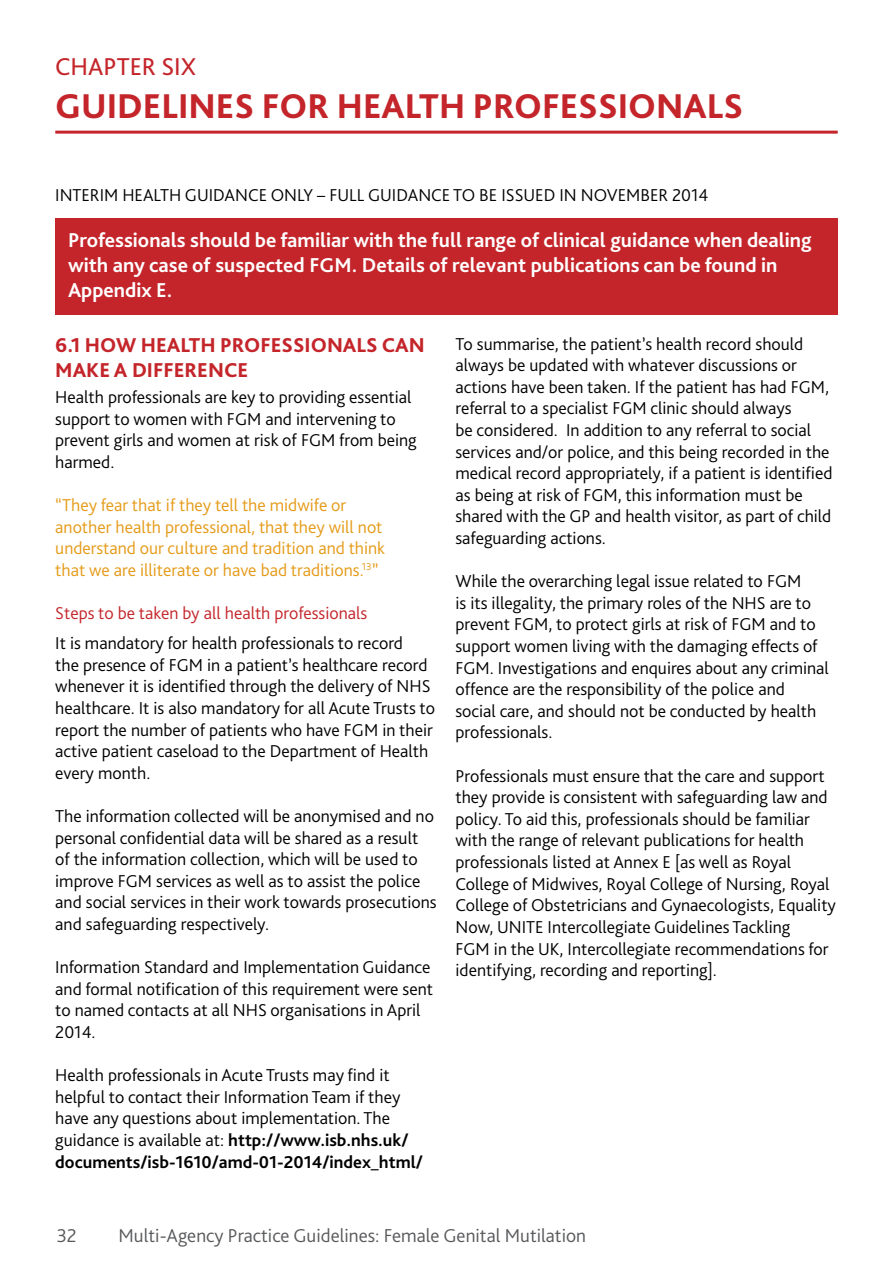
<style>
.page{position:relative;width:893px;height:1263px;background:#fff}
.page>*{position:absolute;margin:0;border:0;box-sizing:border-box;transform-origin:0 0}
.Section_header{font:800 36px "Bliss Pro";color:#c4252a}
.t1{font:25.5px "Bliss Pro";color:#c4252a}
.White_bullets{font:700 21px/25.2px "Bliss Pro";color:#fff}
.t2{font:800 21px/25.2px "Bliss Pro";color:#c4252a}
.t3{font:300 19.5px "Bliss Pro";color:#58595b}
.Body{font:300 18px/21.6px "Bliss Pro";color:#000}
.Body_yellow{font:300 18px "Bliss Pro";color:#e59a17}
.Body-2{font:300 18px "Bliss Pro";color:#c4252a}
.s1{font-weight:700}
</style>
<div class="page">
<hr style="left:55px;top:131px;width:783px;height:3px;background:#c4252a">
<div style="left:55px;top:218px;width:783px;height:96px;background:#c4252a"></div>
<p class="t1" style="left:55px;top:50px;width:142px">CHAPTER SIX</p>
<p class="Section_header" style="left:55px;top:84px;width:689px">GUIDELINES FOR HEALTH PROFESSIONALS</p>
<p class="Body" style="left:55px;top:184px;width:655px">INTERIM HEALTH GUIDANCE ONLY – FULL GUIDANCE TO BE ISSUED IN NOVEMBER 2014</p>
<p class="White_bullets" style="left:68px;top:227px;width:745px">Professionals should be familiar with the full range of clinical guidance when dealing with any case of suspected FGM. Details of relevant publications can be found in<br>Appendix E.</p>
<h1 class="t2" style="left:55px;top:332px;width:371px">6.1 HOW HEALTH PROFESSIONALS CAN<br>MAKE A DIFFERENCE</h1>
<p class="Body" style="left:55px;top:386px;width:363px">Health professionals are key to providing essential support to women with FGM and intervening to prevent girls and women at risk of FGM from being harmed.</p>
<p class="Body_yellow" style="left:55px;top:494px;width:292px">“They fear that if they tell the midwife or</p>
<p class="Body_yellow" style="left:55px;top:515px;width:329px">another health professional, that they will not</p>
<p class="Body_yellow" style="left:55px;top:537px;width:331px">understand our culture and tradition and think</p>
<p class="Body_yellow" style="left:55px;top:559px;width:325px">that we are illiterate or have bad traditions.<sup>13</sup>”</p>
<p class="Body-2" style="left:55px;top:602px;width:314px">Steps to be taken by all health professionals</p>
<p class="Body" style="left:55px;top:632px;width:381px">It is mandatory for health professionals to record<br>the presence of FGM in a patient’s healthcare record whenever it is identified through the delivery of NHS healthcare. It is also mandatory for all Acute Trusts to report the number of patients who have FGM in their active patient caseload to the Department of Health every month.</p>
<p class="Body" style="left:55px;top:805px;width:383px">The information collected will be anonymised and no personal confidential data will be shared as a result of the information collection, which will be used to improve FGM services as well as to assist the police and social services in their work towards prosecutions and safeguarding respectively.</p>
<p class="Body" style="left:55px;top:956px;width:379px">Information Standard and Implementation Guidance and formal notification of this requirement were sent to named contacts at all NHS organisations in April 2014.</p>
<p class="Body" style="left:55px;top:1064px;width:369px">Health professionals in Acute Trusts may find it helpful to contact their Information Team if they have any questions about implementation. The guidance is available at: <span class="s1">http://www.isb.nhs.uk/ documents/isb-1610/amd-01-2014/index_html/</span></p>
<p class="Body" style="left:455px;top:332px;width:379px">To summarise, the patient’s health record should always be updated with whatever discussions or actions have been taken. If the patient has had FGM, referral to a specialist FGM clinic should always<br>be considered. In addition to any referral to social services and/or police, and this being recorded in the medical record appropriately, if a patient is identified as being at risk of FGM, this information must be shared with the GP and health visitor, as part of child safeguarding actions.</p>
<p class="Body" style="left:455px;top:570px;width:375px">While the overarching legal issue related to FGM<br>is its illegality, the primary roles of the NHS are to prevent FGM, to protect girls at risk of FGM and to support women living with the damaging effects of FGM. Investigations and enquires about any criminal offence are the responsibility of the police and social care, and should not be conducted by health professionals.</p>
<p class="Body" style="left:455px;top:764px;width:382px">Professionals must ensure that the care and support they provide is consistent with safeguarding law and policy. To aid this, professionals should be familiar with the range of relevant publications for health professionals listed at Annex E [as well as Royal College of Midwives, Royal College of Nursing, Royal College of Obstetricians and Gynaecologists, Equality Now, UNITE Intercollegiate Guidelines Tackling<br>FGM in the UK, Intercollegiate recommendations for identifying, recording and reporting].</p>
<p class="t3" style="left:57px;top:1223px;width:21px">32</p>
<p class="t3" style="left:119px;top:1223px;width:469px">Multi-Agency Practice Guidelines: Female Genital Mutilation</p>
</div>
